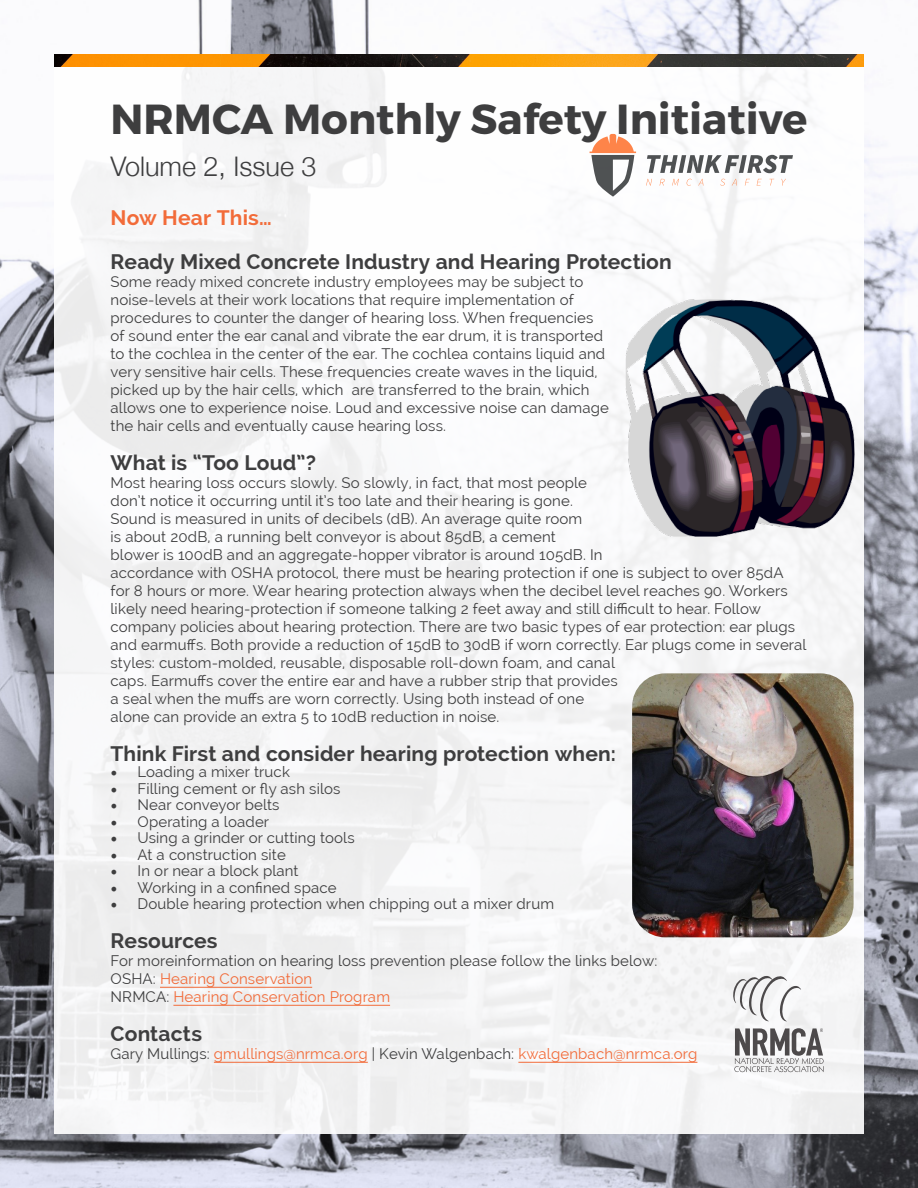
<style>
.page{position:relative;width:918px;height:1188px;background:#fff}
.page>*{position:absolute;margin:0;border:0;box-sizing:border-box;transform-origin:0 0}
.t1{font:700 42px "Montserrat";color:#3e3e3f}
.t2{font:300 27px "Helvetica Neue";color:#3e3e3f}
.t3{font:700 21px "Raleway";letter-spacing:.01em;color:#3e3e3f}
.t4{font:700 21px "Raleway";letter-spacing:.01em;color:#f26b39}
.t5{font:15px/18px "Raleway";letter-spacing:.01em;color:#3e3e3f}
.t6{font:15px "Raleway";letter-spacing:.01em;color:#f26b39}
.s1{font-family:"Minion Pro";font-size:18px}
.s2{color:#3e3e3f}
</style>
<div class="page">
<img style="left:0;top:0;width:918px;height:1188px">
<div style="left:54px;top:54px;width:810px;height:1080px;background:#f6f6f7"></div>
<img style="left:626px;top:299px;width:228px;height:238px">
<img style="left:632px;top:673px;width:222px;height:264px">
<hr style="left:160px;top:987px;width:152px;height:1px;background:#f26b39">
<hr style="left:173px;top:1005px;width:217px;height:1px;background:#f26b39">
<hr style="left:214px;top:1062px;width:154px;height:1px;background:#f26b39">
<hr style="left:518px;top:1062px;width:179px;height:1px;background:#f26b39">
<svg style="left:647px;top:155px;width:146px;height:18px"></svg>
<svg style="left:646px;top:179px;width:6px;height:7px"></svg>
<svg style="left:660px;top:179px;width:5px;height:7px"></svg>
<svg style="left:672px;top:179px;width:7px;height:7px"></svg>
<svg style="left:687px;top:179px;width:5px;height:7px"></svg>
<svg style="left:698px;top:179px;width:5px;height:7px"></svg>
<svg style="left:720px;top:179px;width:5px;height:7px"></svg>
<svg style="left:732px;top:179px;width:5px;height:7px"></svg>
<svg style="left:745px;top:179px;width:5px;height:7px"></svg>
<svg style="left:757px;top:179px;width:5px;height:7px"></svg>
<svg style="left:769px;top:179px;width:5px;height:7px"></svg>
<svg style="left:781px;top:179px;width:5px;height:7px"></svg>
<svg style="left:590px;top:134px;width:46px;height:63px"></svg>
<img style="left:54px;top:54px;width:810px;height:12px">
<svg style="left:733px;top:976px;width:68px;height:45px"></svg>
<svg style="left:734px;top:1028px;width:90px;height:44px"></svg>
<p class="t1" style="left:111px;top:93px;width:698px">NRMCA Monthly Safety Initiative</p>
<p class="t2" style="left:111px;top:145px;width:208px">Volume 2, Issue 3</p>
<p class="t4" style="left:111px;top:206px;width:163px">Now Hear This…</p>
<p class="t3" style="left:111px;top:249px;width:563px">Ready Mixed Concrete Industry and Hearing Protection</p>
<p class="t5" style="left:111px;top:272px;width:500px">Some ready mixed concrete industry employees may be subject to noise-levels at their work locations that require implementation of procedures to counter the danger of hearing loss. When frequencies of sound enter the ear canal and vibrate the ear drum, it is transported to the cochlea in the center of the ear. The cochlea contains liquid and very sensitive hair cells. These frequencies create waves in the liquid, picked up by the hair cells, which are transferred to the brain, which allows one to experience noise. Loud and excessive noise can damage the hair cells and eventually cause hearing loss.</p>
<p class="t3" style="left:111px;top:450px;width:207px">What is “Too Loud”?</p>
<p class="t5" style="left:111px;top:473px;width:698px">Most hearing loss occurs slowly. So slowly, in fact, that most people<br>don’t notice it occurring until it’s too late and their hearing is gone.<br>Sound is measured in units of decibels (dB). An average quite room<br>is about 20dB, a running belt conveyor is about 85dB, a cement<br>blower is 100dB and an aggregate-hopper vibrator is around 105dB. In<br>accordance with OSHA protocol, there must be hearing protection if one is subject to over 85dA for 8 hours or more. Wear hearing protection always when the decibel level reaches 90. Workers likely need hearing-protection if someone talking 2 feet away and still difficult to hear. Follow company policies about hearing protection. There are two basic types of ear protection: ear plugs and earmuffs. Both provide a reduction of 15dB to 30dB if worn correctly. Ear plugs come in several styles: custom-molded, reusable, disposable roll-down foam, and canal<br>caps. Earmuffs cover the entire ear and have a rubber strip that provides<br>a seal when the muffs are worn correctly. Using both instead of one<br>alone can provide an extra 5 to 10dB reduction in noise.</p>
<p class="t3" style="left:111px;top:741px;width:507px">Think First and consider hearing protection when:</p>
<p class="t5" style="left:111px;top:763px;width:181px"><span class="s1">•</span> Loading a mixer truck</p>
<p class="t5" style="left:111px;top:779px;width:231px"><span class="s1">•</span> Filling cement or fly ash silos</p>
<p class="t5" style="left:111px;top:796px;width:170px"><span class="s1">•</span> Near conveyor belts</p>
<p class="t5" style="left:111px;top:812px;width:160px"><span class="s1">•</span> Operating a loader</p>
<p class="t5" style="left:111px;top:829px;width:246px"><span class="s1">•</span> Using a grinder or cutting tools</p>
<p class="t5" style="left:111px;top:845px;width:177px"><span class="s1">•</span> At a construction site</p>
<p class="t5" style="left:111px;top:862px;width:190px"><span class="s1">•</span> In or near a block plant</p>
<p class="t5" style="left:111px;top:878px;width:228px"><span class="s1">•</span> Working in a confined space</p>
<p class="t5" style="left:111px;top:895px;width:445px"><span class="s1">•</span> Double hearing protection when chipping out a mixer drum</p>
<p class="t3" style="left:111px;top:929px;width:109px">Resources</p>
<p class="t5" style="left:111px;top:952px;width:548px">For moreinformation on hearing loss prevention please follow the links below:</p>
<p class="t6" style="left:111px;top:970px;width:203px"><span class="s2">OSHA:</span> Hearing Conservation</p>
<p class="t6" style="left:111px;top:988px;width:281px"><span class="s2">NRMCA:</span> Hearing Conservation Program</p>
<p class="t3" style="left:111px;top:1022px;width:93px">Contacts</p>
<p class="t6" style="left:111px;top:1045px;width:588px"><span class="s2">Gary Mullings:</span> gmullings@nrmca.org <span class="s2">| Kevin Walgenbach:</span> kwalgenbach@nrmca.org</p>
</div>
